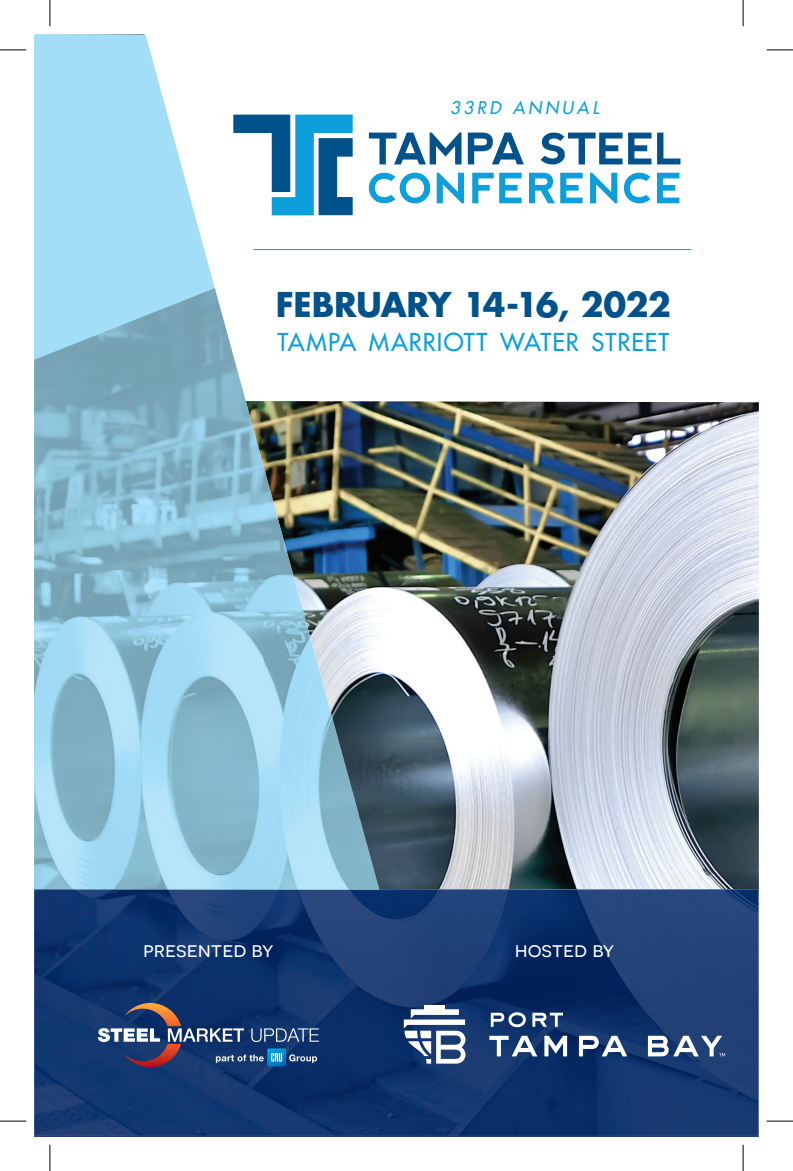
<style>
.page{position:relative;width:793px;height:1171px;background:#fff}
.page>*{position:absolute;margin:0;border:0;box-sizing:border-box;transform-origin:0 0}
.t1{font:700 33.25px "Futura LT";letter-spacing:-.015em;color:#01518a}
.t2{font:23.97px "Futura LT";letter-spacing:.04em;color:#0c9fdc}
.t3{font:21px "Novecentosanswide";color:#fff}
.t4{font:italic 17.15px "Futura LT";letter-spacing:.2em;color:#0c9fdc}
</style>
<div class="page">
<svg style="left:379px;top:133px;width:82px;height:31px"></svg>
<svg style="left:468px;top:133px;width:56px;height:31px"></svg>
<svg style="left:540px;top:133px;width:82px;height:31px"></svg>
<svg style="left:628px;top:133px;width:23px;height:31px"></svg>
<svg style="left:657px;top:133px;width:23px;height:31px"></svg>
<svg style="left:379px;top:173px;width:51px;height:30px"></svg>
<svg style="left:437px;top:173px;width:27px;height:30px"></svg>
<svg style="left:472px;top:173px;width:49px;height:30px"></svg>
<svg style="left:529px;top:173px;width:53px;height:30px"></svg>
<svg style="left:590px;top:173px;width:27px;height:30px"></svg>
<svg style="left:624px;top:173px;width:26px;height:30px"></svg>
<svg style="left:657px;top:173px;width:22px;height:30px"></svg>
<hr style="left:253px;top:249px;width:438px;height:1px;background:#0c9fdc">
<img style="left:379px;top:401px;width:380px;height:488px">
<svg style="left:34px;top:34px;width:345px;height:644px"></svg>
<img style="left:34px;top:889px;width:724px;height:247px">
<img style="left:265px;top:401px;width:38px;height:67px">
<img style="left:322px;top:606px;width:38px;height:72px">
<img style="left:34px;top:288px;width:231px;height:601px">
<img style="left:264px;top:468px;width:58px;height:421px">
<img style="left:321px;top:678px;width:58px;height:211px">
<svg style="left:98px;top:1003px;width:221px;height:64px;background:#344b78"></svg>
<svg style="left:489px;top:1036px;width:48px;height:20px"></svg>
<svg style="left:544px;top:1036px;width:23px;height:20px"></svg>
<svg style="left:579px;top:1036px;width:48px;height:20px"></svg>
<svg style="left:491px;top:1012px;width:35px;height:15px"></svg>
<svg style="left:532px;top:1013px;width:31px;height:14px"></svg>
<hr style="left:425px;top:1005px;width:20px;height:4px;background:#fff">
<svg style="left:404px;top:1009px;width:61px;height:54px"></svg>
<svg style="left:648px;top:1036px;width:77px;height:20px"></svg>
<svg style="left:0;top:50px;width:26px;height:1px"></svg>
<svg style="left:766px;top:50px;width:27px;height:1px"></svg>
<svg style="left:0;top:1121px;width:26px;height:1px"></svg>
<svg style="left:766px;top:1121px;width:27px;height:1px"></svg>
<svg style="left:50px;top:0;width:1px;height:26px"></svg>
<svg style="left:50px;top:1144px;width:1px;height:27px"></svg>
<svg style="left:743px;top:0;width:1px;height:26px"></svg>
<svg style="left:743px;top:1144px;width:1px;height:27px"></svg>
<p class="t4" style="left:450px;top:97px;width:150px">33RD ANNUAL</p>
<h1 class="t1" style="left:276px;top:282px;width:396px">FEBRUARY 14-16, 2022</h1>
<p class="t2" style="left:277px;top:327px;width:394px">TAMPA MARRIOTT WATER STREET</p>
<p class="t3" style="left:143px;top:937px;width:132px">presented by</p>
<p class="t3" style="left:515px;top:937px;width:101px">hosted by</p>
</div>
